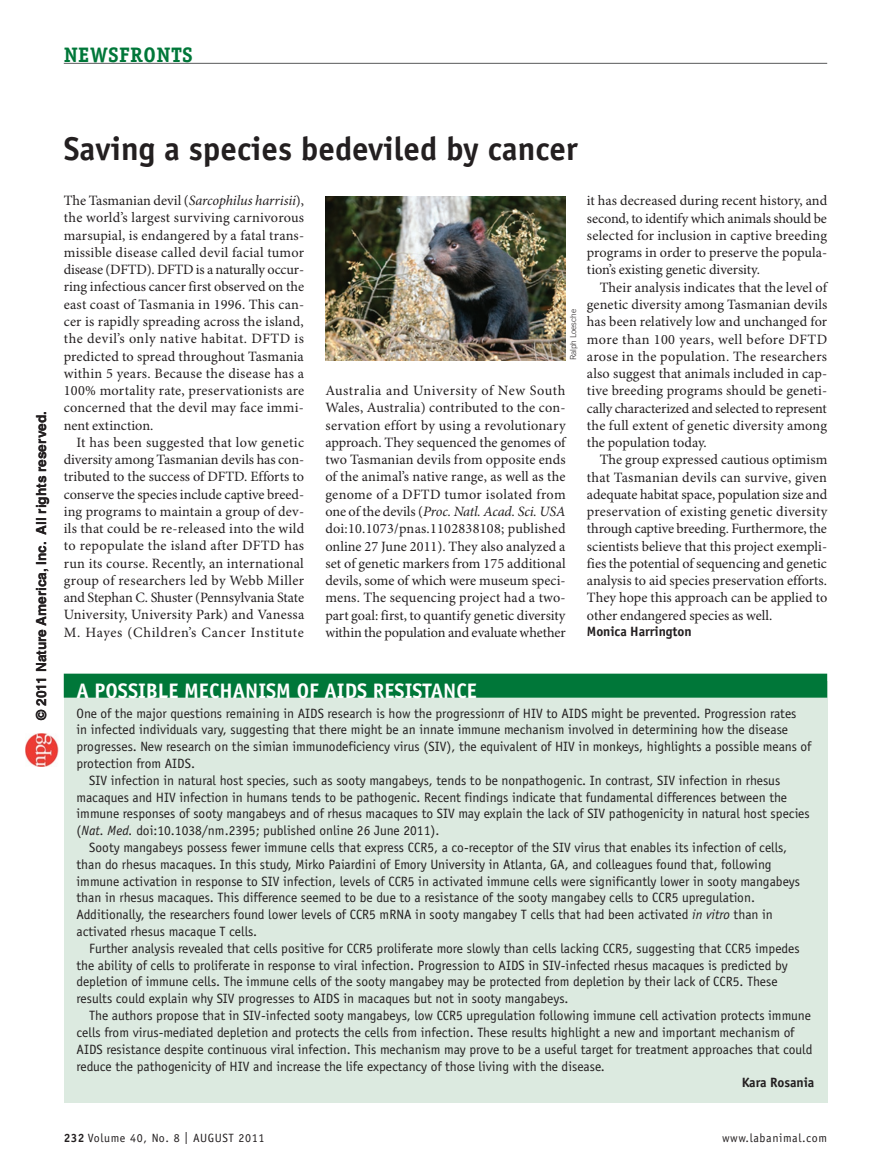
<style>
.page{position:relative;width:891px;height:1175px;background:#fff}
.page>*{position:absolute;margin:0;border:0;box-sizing:border-box;transform-origin:0 0}
.t1{font:700 33px "Officina Sans Std";color:#231f20}
.t2{font:700 21px "Officina Sans Std";color:#fff}
.t3{font:700 21px "Officina Serif Std";letter-spacing:.025em;color:#007739}
.t4{font:14.25px/17.2px "Minion Pro";letter-spacing:.005em;color:#231f20;text-align:justify}
.t5{font:700 13.65px "Helvetica LT Std";color:#231f20}
.t6{font:13.5px "Officina Sans Std";color:#231f20}
.t7{font:700 13.5px "Officina Sans Std";letter-spacing:-.005em;color:#231f20}
.t8{font:12px "Officina Sans Std";letter-spacing:.05em;color:#231f20}
.t9{font:300 8.25px "Trade Gothic LT Std";letter-spacing:-.005em;color:#231f20}
.s1{font-style:inherit}
.s2{font-style:italic}
.s3{font-weight:700}
</style>
<div class="page">
<img style="left:325px;top:196px;width:241px;height:164px">
<div style="left:64px;top:681px;width:763px;height:421px;background:#dceae0"></div>
<div style="left:64px;top:673px;width:763px;height:24px;background:#007739"></div>
<hr style="left:64px;top:63px;width:763px;height:1px;background:#57585a">
<img style="left:25px;top:733px;width:33px;height:33px">
<h2 class="t3" style="left:64px;top:41px;width:130px">NEWSFRONTS</h2>
<p class="t5" style="left:33px;top:719px;width:310px;rotate:-90deg">© 201<span class="s1">1</span> Nature America, Inc. All rights reserved.</p>
<h1 class="t1" style="left:64px;top:128px;width:516px">Saving a species bedeviled by cancer</h1>
<p class="t4" style="left:64px;top:192px;width:242px">The Tasmanian devil (<span class="s2">Sarcophilus harrisii</span>), the world’s largest surviving carnivorous marsupial, is endangered by a fatal trans&shy;missible disease called devil facial tumor disease (DFTD). DFTD is a naturally occur&shy;ring infectious cancer first observed on the east coast of Tasmania in 1996. This can&shy;cer is rapidly spreading across the island, the devil’s only native habitat. DFTD is predicted to spread throughout Tasmania within 5 years. Because the disease has a 100% mortality rate, preservationists are concerned that the devil may face immi&shy;nent extinction.</p>
<p class="t4" style="left:64px;top:434px;width:242px;text-indent:13px">It has been suggested that low genetic diversity among Tasmanian devils has con&shy;tributed to the success of DFTD. Efforts to conserve the species include captive breed&shy;ing programs to maintain a group of dev&shy;ils that could be re-released into the wild to repopulate the island after DFTD has run its course. Recently, an international group of researchers led by Webb Miller and Stephan C. Shuster (Pennsylvania State University, University Park) and Vanessa M. Hayes (Children’s Cancer Institute</p>
<p class="t9" style="left:568px;top:360px;width:53px;rotate:-90deg">Ralph Loesche</p>
<p class="t4" style="left:325px;top:382px;width:242px">Australia and University of New South Wales, Australia) contributed to the con&shy;servation effort by using a revolutionary approach. They sequenced the genomes of two Tasmanian devils from opposite ends of the animal’s native range, as well as the genome of a DFTD tumor isolated from one of the devils (<span class="s2">Proc. Natl. Acad. Sci. USA </span>doi:10.1073/pnas.1102838108; published online 27 June 2011). They also analyzed a set of genetic markers from 175 additional devils, some of which were museum speci&shy;mens. The sequencing project had a two&shy;part goal: first, to quantify genetic diversity within the population and evaluate whether</p>
<p class="t4" style="left:587px;top:193px;width:242px">it has decreased during recent history, and second, to identify which animals should be selected for inclusion in captive breeding programs in order to preserve the popula&shy;tion’s existing genetic diversity.</p>
<p class="t4" style="left:587px;top:279px;width:242px;text-indent:13px">Their analysis indicates that the level of genetic diversity among Tasmanian devils has been relatively low and unchanged for more than 100 years, well before DFTD arose in the population. The researchers also suggest that animals included in cap&shy;tive breeding programs should be geneti&shy;cally characterized and selected to represent the full extent of genetic diversity among the population today.</p>
<p class="t4" style="left:587px;top:452px;width:242px;text-indent:13px">The group expressed cautious optimism that Tasmanian devils can survive, given adequate habitat space, population size and preservation of existing genetic diversity through captive breeding. Furthermore, the scientists believe that this project exempli&shy;fies the potential of sequencing and genetic analysis to aid species preservation efforts.<br>They hope this approach can be applied to other endangered species as well.</p>
<p class="t7" style="left:587px;top:623px;width:106px">Monica Harrington</p>
<h2 class="t2" style="left:77px;top:677px;width:402px">A possible mechanism of AIDS resistance</h2>
<p class="t6" style="left:77px;top:705px;width:721px">One of the major questions remaining in AIDS research is how the progressionπ of HIV to AIDS might be prevented. Progression rates</p>
<p class="t6" style="left:77px;top:722px;width:713px">in infected individuals vary, suggesting that there might be an innate immune mechanism involved in determining how the disease</p>
<p class="t6" style="left:77px;top:739px;width:736px">progresses. New research on the simian immunodeficiency virus (SIV), the equivalent of HIV in monkeys, highlights a possible means of</p>
<p class="t6" style="left:77px;top:755px;width:120px">protection from AIDS.</p>
<p class="t6" style="left:89px;top:772px;width:693px">SIV infection in natural host species, such as sooty mangabeys, tends to be nonpathogenic. In contrast, SIV infection in rhesus</p>
<p class="t6" style="left:77px;top:789px;width:712px">macaques and HIV infection in humans tends to be pathogenic. Recent findings indicate that fundamental differences between the</p>
<p class="t6" style="left:77px;top:806px;width:735px">immune responses of sooty mangabeys and of rhesus macaques to SIV may explain the lack of SIV pathogenicity in natural host species</p>
<p class="t6" style="left:77px;top:822px;width:364px">(<span class="s2">Nat. Med.</span> doi:10.1038/nm.2395; published online 26 June 2011).</p>
<p class="t6" style="left:89px;top:839px;width:700px">Sooty mangabeys possess fewer immune cells that express CCR5, a co-receptor of the SIV virus that enables its infection of cells,</p>
<p class="t6" style="left:77px;top:856px;width:697px">than do rhesus macaques. In this study, Mirko Paiardini of Emory University in Atlanta, GA, and colleagues found that, following</p>
<p class="t6" style="left:77px;top:873px;width:725px">immune activation in response to SIV infection, levels of CCR5 in activated immune cells were significantly lower in sooty mangabeys</p>
<p class="t6" style="left:77px;top:890px;width:680px">than in rhesus macaques. This difference seemed to be due to a resistance of the sooty mangabey cells to CCR5 upregulation.</p>
<p class="t6" style="left:77px;top:906px;width:698px">Additionally, the researchers found lower levels of CCR5 mRNA in sooty mangabey T cells that had been activated <span class="s2">in vitro</span> than in</p>
<p class="t6" style="left:77px;top:923px;width:182px">activated rhesus macaque T cells.</p>
<p class="t6" style="left:89px;top:940px;width:712px">Further analysis revealed that cells positive for CCR5 proliferate more slowly than cells lacking CCR5, suggesting that CCR5 impedes</p>
<p class="t6" style="left:77px;top:957px;width:713px">the ability of cells to proliferate in response to viral infection. Progression to AIDS in SIV-infected rhesus macaques is predicted by</p>
<p class="t6" style="left:77px;top:974px;width:703px">depletion of immune cells. The immune cells of the sooty mangabey may be protected from depletion by their lack of CCR5. These</p>
<p class="t6" style="left:77px;top:990px;width:493px">results could explain why SIV progresses to AIDS in macaques but not in sooty mangabeys.</p>
<p class="t6" style="left:89px;top:1007px;width:723px">The authors propose that in SIV-infected sooty mangabeys, low CCR5 upregulation following immune cell activation protects immune</p>
<p class="t6" style="left:77px;top:1024px;width:719px">cells from virus-mediated depletion and protects the cells from infection. These results highlight a new and important mechanism of</p>
<p class="t6" style="left:77px;top:1041px;width:737px">AIDS resistance despite continuous viral infection. This mechanism may prove to be a useful target for treatment approaches that could</p>
<p class="t6" style="left:77px;top:1058px;width:530px">reduce the pathogenicity of HIV and increase the life expectancy of those living with the disease.</p>
<p class="t7" style="left:742px;top:1074px;width:74px">Kara Rosania</p>
<p class="t8" style="left:64px;top:1131px;width:144px"><span class="s3">232</span> Volume 40, No. 8 | August</p>
<p class="t8" style="left:239px;top:1131px;width:27px">2011</p>
<p class="t8" style="left:722px;top:1131px;width:107px">www.labanimal.com</p>
</div>
